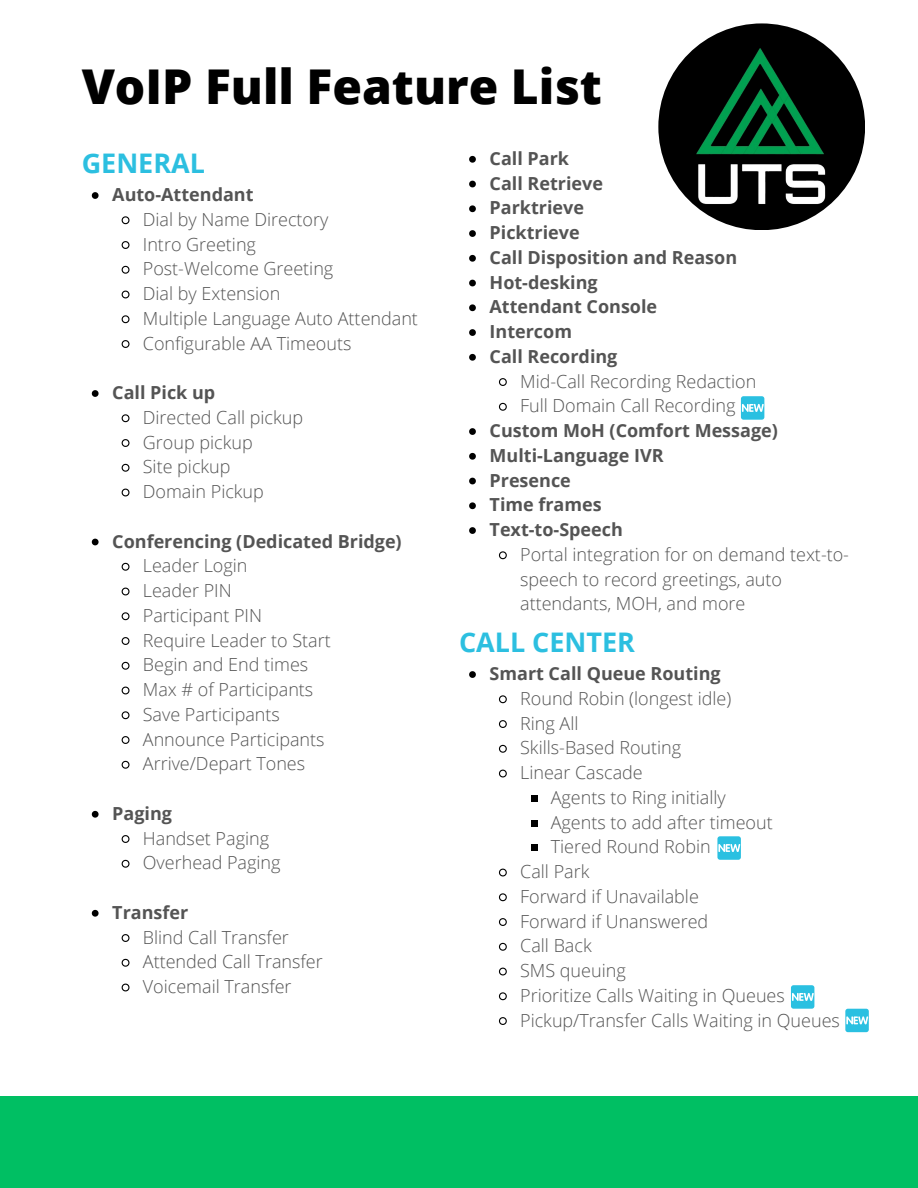
<style>
.page{position:relative;width:918px;height:1188px;background:#fff}
.page>*{position:absolute;margin:0;border:0;box-sizing:border-box;transform-origin:0 0}
.t1{font:800 48px "Open Sans";color:#000}
.t2{font:700 27px "Open Sans";color:#2cbfe0}
.t3{font:300 18px/24.8px "Open Sans";color:#545454}
.t4{font:700 18px "Open Sans";color:#545454}
</style>
<div class="page">
<svg style="left:469px;top:671px;width:7px;height:7px"></svg>
<svg style="left:498px;top:695px;width:9px;height:9px"></svg>
<svg style="left:499px;top:720px;width:8px;height:8px"></svg>
<svg style="left:498px;top:744px;width:9px;height:9px"></svg>
<svg style="left:498px;top:769px;width:9px;height:9px"></svg>
<div style="left:531px;top:795px;width:7px;height:7px;background:#000"></div>
<div style="left:531px;top:820px;width:7px;height:6px;background:#000"></div>
<div style="left:531px;top:844px;width:7px;height:7px;background:#000"></div>
<svg style="left:498px;top:868px;width:9px;height:9px"></svg>
<svg style="left:498px;top:893px;width:9px;height:9px"></svg>
<svg style="left:499px;top:918px;width:8px;height:8px"></svg>
<svg style="left:498px;top:942px;width:9px;height:9px"></svg>
<svg style="left:498px;top:967px;width:9px;height:9px"></svg>
<svg style="left:498px;top:992px;width:9px;height:9px"></svg>
<svg style="left:499px;top:1017px;width:8px;height:8px"></svg>
<svg style="left:469px;top:156px;width:7px;height:7px"></svg>
<svg style="left:469px;top:181px;width:7px;height:6px"></svg>
<svg style="left:469px;top:205px;width:7px;height:7px"></svg>
<svg style="left:469px;top:230px;width:7px;height:7px"></svg>
<svg style="left:469px;top:255px;width:7px;height:7px"></svg>
<svg style="left:469px;top:280px;width:7px;height:6px"></svg>
<svg style="left:469px;top:304px;width:7px;height:7px"></svg>
<svg style="left:469px;top:329px;width:7px;height:7px"></svg>
<svg style="left:469px;top:354px;width:7px;height:7px"></svg>
<svg style="left:499px;top:378px;width:8px;height:8px"></svg>
<svg style="left:498px;top:402px;width:9px;height:9px"></svg>
<svg style="left:469px;top:428px;width:7px;height:7px"></svg>
<svg style="left:469px;top:453px;width:7px;height:7px"></svg>
<svg style="left:469px;top:478px;width:7px;height:6px"></svg>
<svg style="left:469px;top:502px;width:7px;height:7px"></svg>
<svg style="left:469px;top:527px;width:7px;height:7px"></svg>
<svg style="left:498px;top:551px;width:9px;height:9px"></svg>
<div style="left:741px;top:396px;width:23px;height:24px;background:#2ac0e1;border-radius:3px"></div>
<svg style="left:742px;top:404px;width:22px;height:8px"></svg>
<div style="left:717px;top:836px;width:24px;height:24px;background:#2ac0e1;border-radius:3px"></div>
<svg style="left:718px;top:844px;width:22px;height:8px"></svg>
<div style="left:791px;top:985px;width:23px;height:24px;background:#2ac0e1;border-radius:3px"></div>
<svg style="left:792px;top:993px;width:22px;height:8px"></svg>
<div style="left:845px;top:1009px;width:24px;height:23px;background:#2ac0e1;border-radius:3px"></div>
<svg style="left:846px;top:1016px;width:22px;height:8px"></svg>
<div style="left:0;top:1096px;width:918px;height:92px;background:#00bf63"></div>
<div style="left:658px;top:23px;width:207px;height:207px;background:#000;border-radius:50%"></div>
<img style="left:687px;top:39px;width:154px;height:176px">
<svg style="left:92px;top:192px;width:7px;height:7px"></svg>
<svg style="left:121px;top:216px;width:9px;height:9px"></svg>
<svg style="left:121px;top:241px;width:9px;height:8px"></svg>
<svg style="left:121px;top:265px;width:9px;height:9px"></svg>
<svg style="left:121px;top:290px;width:9px;height:9px"></svg>
<svg style="left:121px;top:315px;width:9px;height:9px"></svg>
<svg style="left:121px;top:340px;width:9px;height:8px"></svg>
<svg style="left:92px;top:390px;width:7px;height:7px"></svg>
<svg style="left:121px;top:414px;width:9px;height:9px"></svg>
<svg style="left:121px;top:439px;width:9px;height:8px"></svg>
<svg style="left:121px;top:463px;width:9px;height:9px"></svg>
<svg style="left:121px;top:488px;width:9px;height:9px"></svg>
<svg style="left:92px;top:539px;width:7px;height:6px"></svg>
<svg style="left:121px;top:562px;width:9px;height:9px"></svg>
<svg style="left:121px;top:587px;width:9px;height:9px"></svg>
<svg style="left:121px;top:612px;width:9px;height:9px"></svg>
<svg style="left:121px;top:637px;width:9px;height:8px"></svg>
<svg style="left:121px;top:661px;width:9px;height:9px"></svg>
<svg style="left:121px;top:686px;width:9px;height:9px"></svg>
<svg style="left:121px;top:711px;width:9px;height:9px"></svg>
<svg style="left:121px;top:736px;width:9px;height:8px"></svg>
<svg style="left:121px;top:760px;width:9px;height:9px"></svg>
<svg style="left:92px;top:811px;width:7px;height:7px"></svg>
<svg style="left:121px;top:835px;width:9px;height:8px"></svg>
<svg style="left:121px;top:859px;width:9px;height:9px"></svg>
<svg style="left:92px;top:910px;width:7px;height:7px"></svg>
<svg style="left:121px;top:934px;width:9px;height:8px"></svg>
<svg style="left:121px;top:958px;width:9px;height:9px"></svg>
<svg style="left:121px;top:983px;width:9px;height:9px"></svg>
<p class="t1" style="left:82px;top:53px;width:522px">VoIP Full Feature List</p>
<p class="t2" style="left:82px;top:144px;width:125px">GENERAL</p>
<p class="t4" style="left:112px;top:182px;width:143px">Auto-Attendant</p>
<p class="t3" style="left:143px;top:207px;width:187px">Dial by Name Directory</p>
<p class="t3" style="left:143px;top:231px;width:115px">Intro Greeting</p>
<p class="t3" style="left:143px;top:256px;width:192px">Post-Welcome Greeting</p>
<p class="t3" style="left:143px;top:281px;width:139px">Dial by Extension</p>
<p class="t3" style="left:143px;top:306px;width:277px">Multiple Language Auto Attendant</p>
<p class="t3" style="left:143px;top:330px;width:210px">Configurable AA Timeouts</p>
<p class="t4" style="left:112px;top:380px;width:105px">Call Pick up</p>
<p class="t3" style="left:143px;top:405px;width:162px">Directed Call pickup</p>
<p class="t3" style="left:143px;top:429px;width:111px">Group pickup</p>
<p class="t3" style="left:143px;top:454px;width:89px">Site pickup</p>
<p class="t3" style="left:143px;top:479px;width:123px">Domain Pickup</p>
<p class="t4" style="left:112px;top:528px;width:291px">Conferencing (Dedicated Bridge)</p>
<p class="t3" style="left:143px;top:553px;width:106px">Leader Login</p>
<p class="t3" style="left:143px;top:578px;width:90px">Leader PIN</p>
<p class="t3" style="left:143px;top:603px;width:121px">Participant PIN</p>
<p class="t3" style="left:143px;top:627px;width:189px">Require Leader to Start</p>
<p class="t3" style="left:143px;top:652px;width:167px">Begin and End times</p>
<p class="t3" style="left:143px;top:677px;width:172px">Max # of Participants</p>
<p class="t3" style="left:143px;top:702px;width:139px">Save Participants</p>
<p class="t3" style="left:143px;top:726px;width:183px">Announce Participants</p>
<p class="t3" style="left:143px;top:751px;width:164px">Arrive/Depart Tones</p>
<p class="t4" style="left:112px;top:801px;width:61px">Paging</p>
<p class="t3" style="left:143px;top:825px;width:128px">Handset Paging</p>
<p class="t3" style="left:143px;top:850px;width:139px">Overhead Paging</p>
<p class="t4" style="left:112px;top:900px;width:77px">Transfer</p>
<p class="t3" style="left:143px;top:924px;width:148px">Blind Call Transfer</p>
<p class="t3" style="left:143px;top:949px;width:181px">Attended Call Transfer</p>
<p class="t3" style="left:143px;top:974px;width:150px">Voicemail Transfer</p>
<p class="t4" style="left:490px;top:146px;width:81px">Call Park</p>
<p class="t4" style="left:490px;top:170px;width:115px">Call Retrieve</p>
<p class="t4" style="left:490px;top:195px;width:96px">Parktrieve</p>
<p class="t4" style="left:490px;top:220px;width:92px">Picktrieve</p>
<p class="t4" style="left:490px;top:245px;width:249px">Call Disposition and Reason</p>
<p class="t4" style="left:490px;top:269px;width:110px">Hot-desking</p>
<p class="t4" style="left:490px;top:294px;width:169px">Attendant Console</p>
<p class="t4" style="left:490px;top:319px;width:84px">Intercom</p>
<p class="t4" style="left:490px;top:344px;width:129px">Call Recording</p>
<p class="t3" style="left:520px;top:368px;width:238px">Mid-Call Recording Redaction</p>
<p class="t3" style="left:520px;top:393px;width:217px">Full Domain Call Recording</p>
<p class="t4" style="left:490px;top:418px;width:290px">Custom MoH (Comfort Message)</p>
<p class="t4" style="left:490px;top:443px;width:176px">Multi-Language IVR</p>
<p class="t4" style="left:490px;top:467px;width:83px">Presence</p>
<p class="t4" style="left:490px;top:492px;width:114px">Time frames</p>
<p class="t4" style="left:490px;top:517px;width:135px">Text-to-Speech</p>
<p class="t3" style="left:520px;top:542px;width:330px">Portal integration for on demand text-to&shy;speech to record greetings, auto attendants, MOH, and more</p>
<p class="t2" style="left:459px;top:623px;width:178px">CALL CENTER</p>
<p class="t4" style="left:490px;top:661px;width:233px">Smart Call Queue Routing</p>
<p class="t3" style="left:520px;top:686px;width:213px">Round Robin (longest idle)</p>
<p class="t3" style="left:520px;top:710px;width:60px">Ring All</p>
<p class="t3" style="left:520px;top:735px;width:163px">Skills-Based Routing</p>
<p class="t3" style="left:520px;top:760px;width:124px">Linear Cascade</p>
<p class="t3" style="left:551px;top:785px;width:177px">Agents to Ring initially</p>
<p class="t3" style="left:551px;top:809px;width:223px">Agents to add after timeout</p>
<p class="t3" style="left:551px;top:834px;width:161px">Tiered Round Robin</p>
<p class="t3" style="left:520px;top:859px;width:71px">Call Park</p>
<p class="t3" style="left:520px;top:884px;width:180px">Forward if Unavailable</p>
<p class="t3" style="left:520px;top:908px;width:190px">Forward if Unanswered</p>
<p class="t3" style="left:520px;top:933px;width:73px">Call Back</p>
<p class="t3" style="left:520px;top:958px;width:107px">SMS queuing</p>
<p class="t3" style="left:520px;top:983px;width:266px">Prioritize Calls Waiting in Queues</p>
<p class="t3" style="left:520px;top:1007px;width:321px">Pickup/Transfer Calls Waiting in Queues</p>
</div>
